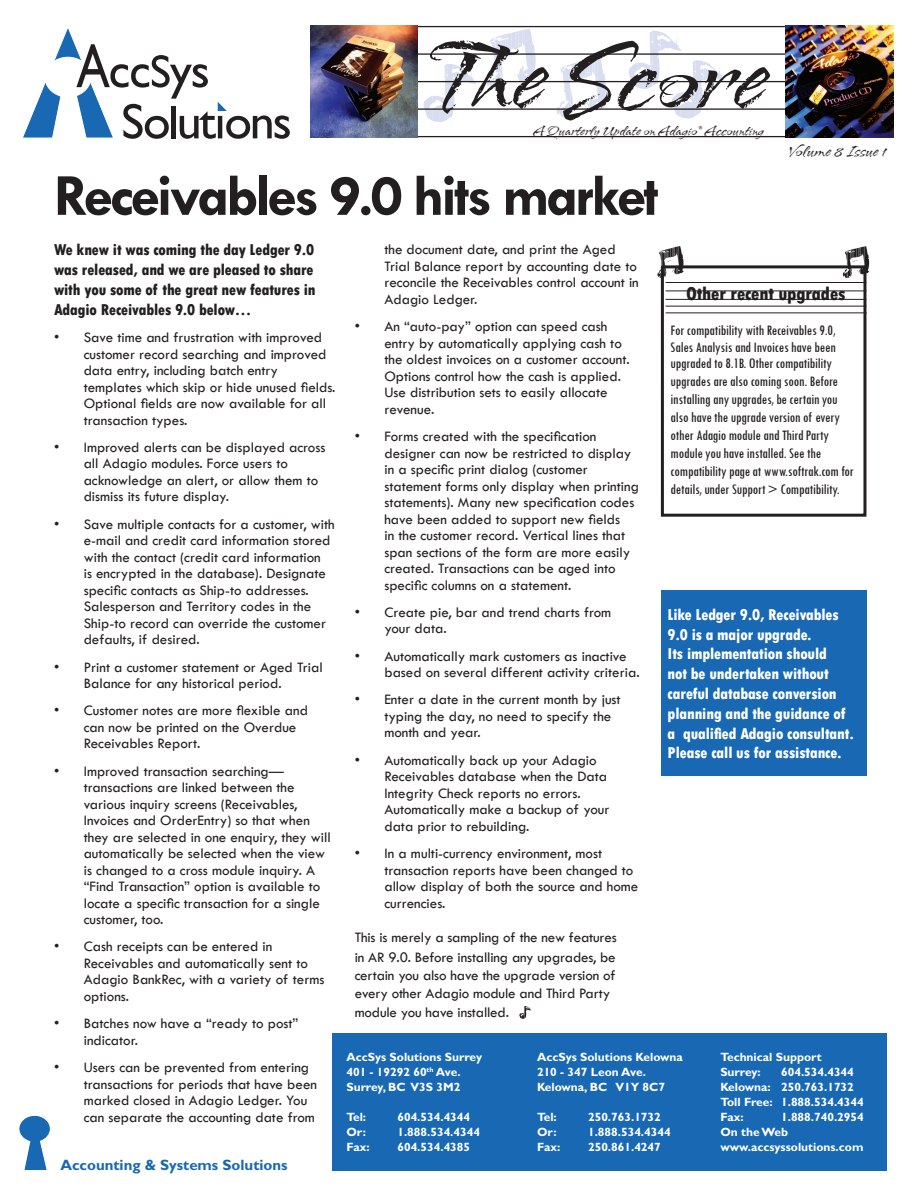
<style>
.page{position:relative;width:918px;height:1188px;background:#fff}
.page>*{position:absolute;margin:0;border:0;box-sizing:border-box;transform-origin:0 0}
.t1{font:111.15px "Arid ITCTT";color:#231f20}
.t2{font:700 60px "Tw Cen";letter-spacing:-.05em;color:#231f20}
.t3{font:800 condensed 19.5px "Tw Cen";letter-spacing:-.01em;color:#231f20}
.t4{font:18px "Arid ITCTT";color:#231f20}
.t5{font:800 condensed 16.5px/19.8px "Tw Cen";letter-spacing:-.01em;color:#fff}
.t6{font:800 condensed 16.5px/19.8px "Tw Cen";letter-spacing:-.01em;color:#231f20}
.t7{font:15.6px "Arid ITCTT";color:#231f20}
.t8{font:15px/16.5px "Tw Cen";color:#231f20}
.t9{font:condensed 15px/18px "Tw Cen";letter-spacing:-.01em;color:#231f20;text-align:justify}
.t10{font:700 15px "Gill Sans";color:#1868b4}
.t11{font:700 12px/15px "Gill Sans";color:#fff}
</style>
<div class="page">
<svg style="left:486px;top:29px;width:50px;height:60px"></svg>
<svg style="left:557px;top:57px;width:49px;height:60px"></svg>
<svg style="left:629px;top:31px;width:96px;height:88px"></svg>
<svg style="left:423px;top:64px;width:54px;height:58px"></svg>
<hr style="left:316px;top:26px;width:546px;height:1px;background:#231f20">
<hr style="left:316px;top:136px;width:546px;height:1px;background:#231f20">
<hr style="left:316px;top:108px;width:546px;height:2px;background:#231f20">
<hr style="left:316px;top:81px;width:546px;height:1px;background:#231f20">
<hr style="left:316px;top:53px;width:546px;height:2px;background:#231f20">
<img style="left:310px;top:25px;width:108px;height:112px">
<img style="left:786px;top:25px;width:107px;height:112px">
<svg style="left:23px;top:28px;width:267px;height:111px"></svg>
<svg style="left:19px;top:1115px;width:31px;height:55px"></svg>
<div style="left:332px;top:1033px;width:555px;height:138px;background:#1868b4"></div>
<div style="left:661px;top:265px;width:205px;height:252px;border:3px solid #231f20"></div>
<svg style="left:657px;top:246px;width:27px;height:32px"></svg>
<svg style="left:843px;top:246px;width:26px;height:32px"></svg>
<hr style="left:666px;top:282px;width:200px;height:1px;background:#231f20">
<hr style="left:666px;top:299px;width:200px;height:1px;background:#231f20">
<hr style="left:666px;top:291px;width:200px;height:1px;background:#231f20">
<hr style="left:666px;top:306px;width:200px;height:1px;background:#231f20">
<hr style="left:666px;top:313px;width:200px;height:1px;background:#231f20">
<svg style="left:519px;top:1006px;width:12px;height:13px"></svg>
<div style="left:661px;top:591px;width:205px;height:185px;background:#1868b4"></div>
<h1 class="t1" style="left:431px;top:17px;width:338px">The Score</h1>
<p class="t7" style="left:534px;top:122px;width:232px">A Quarterly Update on Adagio® Accounting</p>
<h2 class="t2" style="left:54px;top:160px;width:606px">Receivables 9.0 hits market</h2>
<p class="t4" style="left:789px;top:141px;width:100px">Volume 8 Issue 1</p>
<p class="t6" style="left:54px;top:240px;width:263px">We knew it was coming the day Ledger 9.0 was released, and we are pleased to share with you some of the great new features in Adagio Receivables 9.0 below…</p>
<p class="t8" style="left:84px;top:329px;width:253px;text-indent:-30px">• Save time and frustration with improved customer record searching and improved data entry, including batch entry templates which skip or hide unused fields.<br>Optional fields are now available for all transaction types.</p>
<p class="t8" style="left:84px;top:439px;width:243px;text-indent:-30px">• Improved alerts can be displayed across all Adagio modules. Force users to acknowledge an alert, or allow them to dismiss its future display.</p>
<p class="t8" style="left:84px;top:516px;width:252px;text-indent:-30px">• Save multiple contacts for a customer, with e-mail and credit card information stored with the contact (credit card information<br>is encrypted in the database). Designate specific contacts as Ship-to addresses.<br>Salesperson and Territory codes in the Ship-to record can override the customer defaults, if desired.</p>
<p class="t8" style="left:84px;top:659px;width:240px;text-indent:-30px">• Print a customer statement or Aged Trial<br>Balance for any historical period.</p>
<p class="t8" style="left:84px;top:702px;width:226px;text-indent:-30px">• Customer notes are more flexible and can now be printed on the Overdue<br>Receivables Report.</p>
<p class="t8" style="left:84px;top:763px;width:248px;text-indent:-30px">• Improved transaction searching— transactions are linked between the various inquiry screens (Receivables, Invoices and OrderEntry) so that when they are selected in one enquiry, they will automatically be selected when the view is changed to a cross module inquiry. A “Find Transaction” option is available to locate a specific transaction for a single customer, too.</p>
<p class="t8" style="left:84px;top:938px;width:242px;text-indent:-30px">• Cash receipts can be entered in<br>Receivables and automatically sent to<br>Adagio BankRec, with a variety of terms options.</p>
<p class="t8" style="left:84px;top:1015px;width:216px;text-indent:-30px">• Batches now have a “ready to post” indicator.</p>
<p class="t8" style="left:84px;top:1059px;width:235px;text-indent:-30px">• Users can be prevented from entering transactions for periods that have been marked closed in Adagio Ledger. You can separate the accounting date from</p>
<p class="t10" style="left:60px;top:1156px;width:229px">Accounting &amp; Systems Solutions</p>
<p class="t8" style="left:384px;top:241px;width:256px">the document date, and print the Aged Trial Balance report by accounting date to reconcile the Receivables control account in Adagio Ledger.</p>
<p class="t8" style="left:384px;top:318px;width:247px;text-indent:-30px">• An “auto-pay” option can speed cash entry by automatically applying cash to the oldest invoices on a customer account.<br>Options control how the cash is applied.<br>Use distribution sets to easily allocate revenue.</p>
<p class="t8" style="left:384px;top:428px;width:256px;text-indent:-30px">• Forms created with the specification designer can now be restricted to display in a specific print dialog (customer statement forms only display when printing statements). Many new specification codes have been added to support new fields<br>in the customer record. Vertical lines that span sections of the form are more easily created. Transactions can be aged into specific columns on a statement.</p>
<p class="t8" style="left:384px;top:604px;width:228px;text-indent:-30px">• Create pie, bar and trend charts from your data.</p>
<p class="t8" style="left:384px;top:648px;width:257px;text-indent:-30px">• Automatically mark customers as inactive based on several different activity criteria.</p>
<p class="t8" style="left:384px;top:691px;width:238px;text-indent:-30px">• Enter a date in the current month by just typing the day, no need to specify the month and year.</p>
<p class="t8" style="left:384px;top:752px;width:227px;text-indent:-30px">• Automatically back up your Adagio Receivables database when the Data Integrity Check reports no errors.<br>Automatically make a backup of your data prior to rebuilding.</p>
<p class="t8" style="left:384px;top:845px;width:256px;text-indent:-30px">• In a multi-currency environment, most transaction reports have been changed to allow display of both the source and home currencies.</p>
<p class="t8" style="left:355px;top:927px;width:264px;line-height:19.8px">This is merely a sampling of the new features in AR 9.0. Before installing any upgrades, be</p>
<p class="t8" style="left:355px;top:966px;width:262px;line-height:18px">certain you also have the upgrade version of every other Adagio module and Third Party</p>
<p class="t8" style="left:355px;top:1004px;width:156px">module you have installed.</p>
<h3 class="t3" style="left:686px;top:282px;width:161px">Other recent upgrades</h3>
<p class="t9" style="left:671px;top:322px;width:167px;line-height:16.5px">For compatibility with Receivables 9.0, Sales Analysis and Invoices have been upgraded to 8.1B. Other compatibility</p>
<p class="t9" style="left:671px;top:372px;width:185px;text-align:left">upgrades are also coming soon. Before installing any upgrades, be certain you also have the upgrade version of every other Adagio module and Third Party module you have installed. See the compatibility page at www.softrak.com for details, under Support &gt; Compatibility.</p>
<p class="t5" style="left:668px;top:605px;width:188px">Like Ledger 9.0, Receivables<br>9.0 is a major upgrade.<br>Its implementation should<br>not be undertaken without careful database conversion planning and the guidance of a qualified Adagio consultant.<br>Please call us for assistance.</p>
<p class="t11" style="left:346px;top:1049px;width:137px">AccSys Solutions Surrey<br>401 - 19292 60<sup>th</sup> Ave.<br>Surrey, BC V3S 3M2</p>
<p class="t11" style="left:346px;top:1109px;width:21px">Tel:</p>
<p class="t11" style="left:397px;top:1109px;width:74px">604.534.4344</p>
<p class="t11" style="left:346px;top:1124px;width:21px">Or:</p>
<p class="t11" style="left:397px;top:1124px;width:84px">1.888.534.4344</p>
<p class="t11" style="left:346px;top:1139px;width:25px">Fax:</p>
<p class="t11" style="left:397px;top:1139px;width:74px">604.534.4385</p>
<p class="t11" style="left:537px;top:1049px;width:147px">AccSys Solutions Kelowna<br>210 - 347 Leon Ave.<br>Kelowna, BC V1Y 8C7</p>
<p class="t11" style="left:537px;top:1109px;width:21px">Tel:</p>
<p class="t11" style="left:588px;top:1109px;width:74px">250.763.1732</p>
<p class="t11" style="left:537px;top:1124px;width:21px">Or:</p>
<p class="t11" style="left:588px;top:1124px;width:84px">1.888.534.4344</p>
<p class="t11" style="left:537px;top:1139px;width:25px">Fax:</p>
<p class="t11" style="left:588px;top:1139px;width:74px">250.861.4247</p>
<p class="t11" style="left:720px;top:1049px;width:103px">Technical Support<br>Surrey:</p>
<p class="t11" style="left:720px;top:1064px;width:145px;text-indent:61px">604.534.4344<br>Kelowna: 250.763.1732<br>Toll Free: 1.888.534.4344<br>Fax:</p>
<p class="t11" style="left:720px;top:1109px;width:145px;text-indent:61px">1.888.740.2954<br>On the Web www.accsyssolutions.com</p>
</div>
